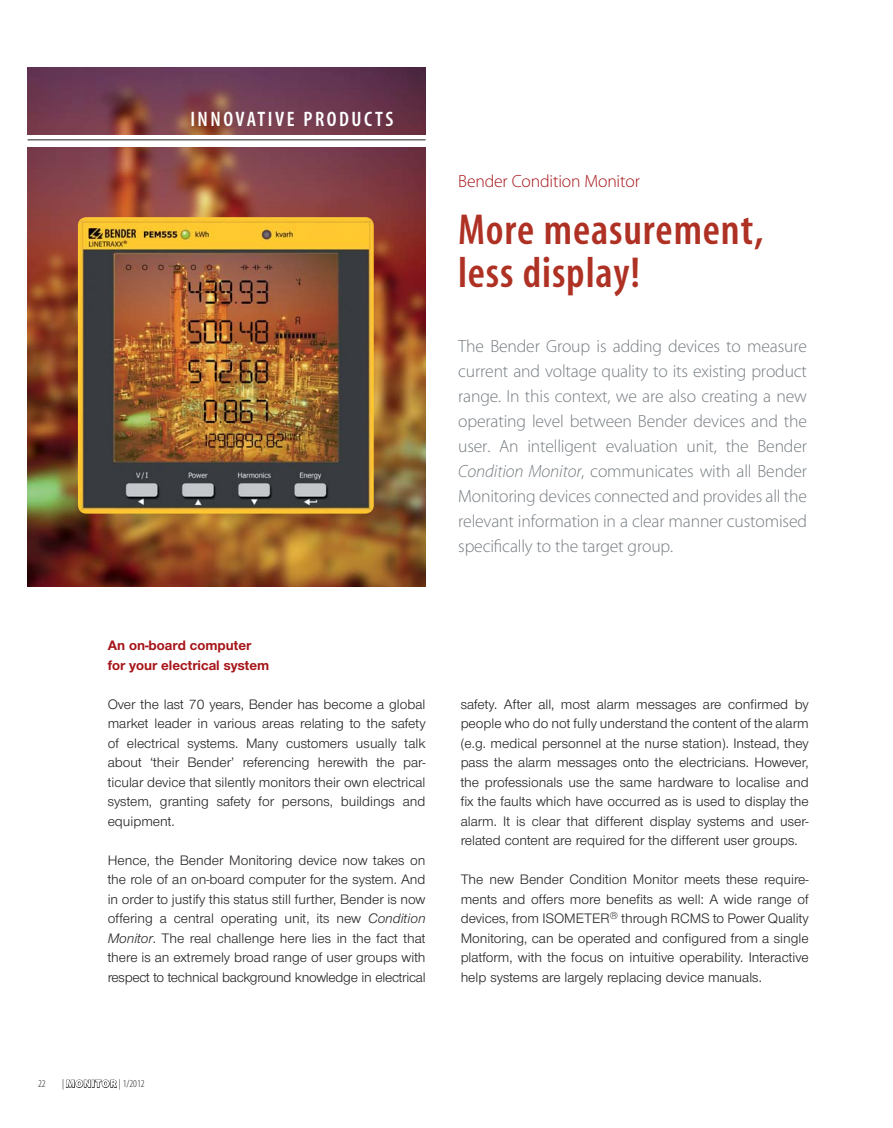
<style>
.page{position:relative;width:893px;height:1128px;background:#fff}
.page>*{position:absolute;margin:0;border:0;box-sizing:border-box;transform-origin:0 0}
.t1{font:43.5px/43.5px "Myriad MM 565 300";letter-spacing:.02em;color:#ae3124}
.t2{font:600 condensed 21px "Myriad Pro";letter-spacing:.12em;color:#fff}
.t3{font:17.7px/25px "Myriad MM 215 600";letter-spacing:-.01em;color:#757c81;text-align:justify}
.t4{font:17.7px "Myriad MM 215 600";letter-spacing:-.01em;color:#a61519}
.t5{font:14.25px/19.5px "Nimbus Sans Novus T";color:#231f20;text-align:justify}
.t6{font:700 14.25px/19.5px "Nimbus Sans Novus T";color:#a61519}
.t7{font:10.5px "Myriad MM 215 300";color:#231f20}
.s1{font-family:"Myriad MM It 215 600"}
.s2{font-style:italic}
.s3{font-family:"Myriad MM 830 600"}
</style>
<div class="page">
<img style="left:28px;top:147px;width:397px;height:439px">
<hr style="left:28px;top:140px;width:397px;height:1px;background:#231f20">
<img style="left:28px;top:68px;width:398px;height:66px">
<img style="left:78px;top:217px;width:296px;height:297px;border-radius:9px">
<h2 class="t2" style="left:190px;top:111px;width:204px">INNOVATIVE PRODUCTS</h2>
<p class="t4" style="left:458px;top:175px;width:183px">Bender Condition Monitor</p>
<h1 class="t1" style="left:458px;top:212px;width:307px">More measurement, less display!</h1>
<p class="t3" style="left:458px;top:335px;width:350px">The Bender Group is adding devices to measure current and voltage quality to its existing product range. In this context, we are also creating a new operating level between Bender devices and the user. An intelligent evaluation unit, the Bender <span class="s1">Condition Monitor</span>, communicates with all Bender Monitoring devices connected and provides all the relevant information in a clear manner customised specifically to the target group.</p>
<p class="t6" style="left:108px;top:637px;width:163px">An on-board computer for your electrical system</p>
<p class="t5" style="left:108px;top:696px;width:319px">Over the last 70 years, Bender has become a global market leader in various areas relating to the safety of electrical systems. Many customers usually talk about ‘their Bender’ referencing herewith the par&shy;ticular device that silently monitors their own electrical system, granting safety for persons, buildings and equipment.</p>
<p class="t5" style="left:108px;top:852px;width:319px">Hence, the Bender Monitoring device now takes on the role of an on-board computer for the system. And in order to justify this status still further, Bender is now offering a central operating unit, its new <span class="s2">Condition Monitor</span>. The real challenge here lies in the fact that there is an extremely broad range of user groups with respect to technical background knowledge in electrical</p>
<p class="t5" style="left:461px;top:696px;width:349px">safety. After all, most alarm messages are confirmed by people who do not fully understand the content of the alarm (e.g. medical personnel at the nurse station). Instead, they pass the alarm messages onto the electricians. However, the professionals use the same hardware to localise and fix the faults which have occurred as is used to display the alarm. It is clear that different display systems and user&shy;related content are required for the different user groups.</p>
<p class="t5" style="left:461px;top:871px;width:349px">The new Bender Condition Monitor meets these require&shy;ments and offers more benefits as well: A wide range of devices, from ISOMETER<sup>®</sup> through RCMS to Power Quality Monitoring, can be operated and configured from a single platform, with the focus on intuitive operability. Interactive help systems are largely replacing device manuals.</p>
<p class="t7" style="left:38px;top:1080px;width:9px">22</p>
<p class="t7" style="left:62px;top:1080px;width:84px">| <span class="s3">MONITOR</span> | 1/2012</p>
</div>
